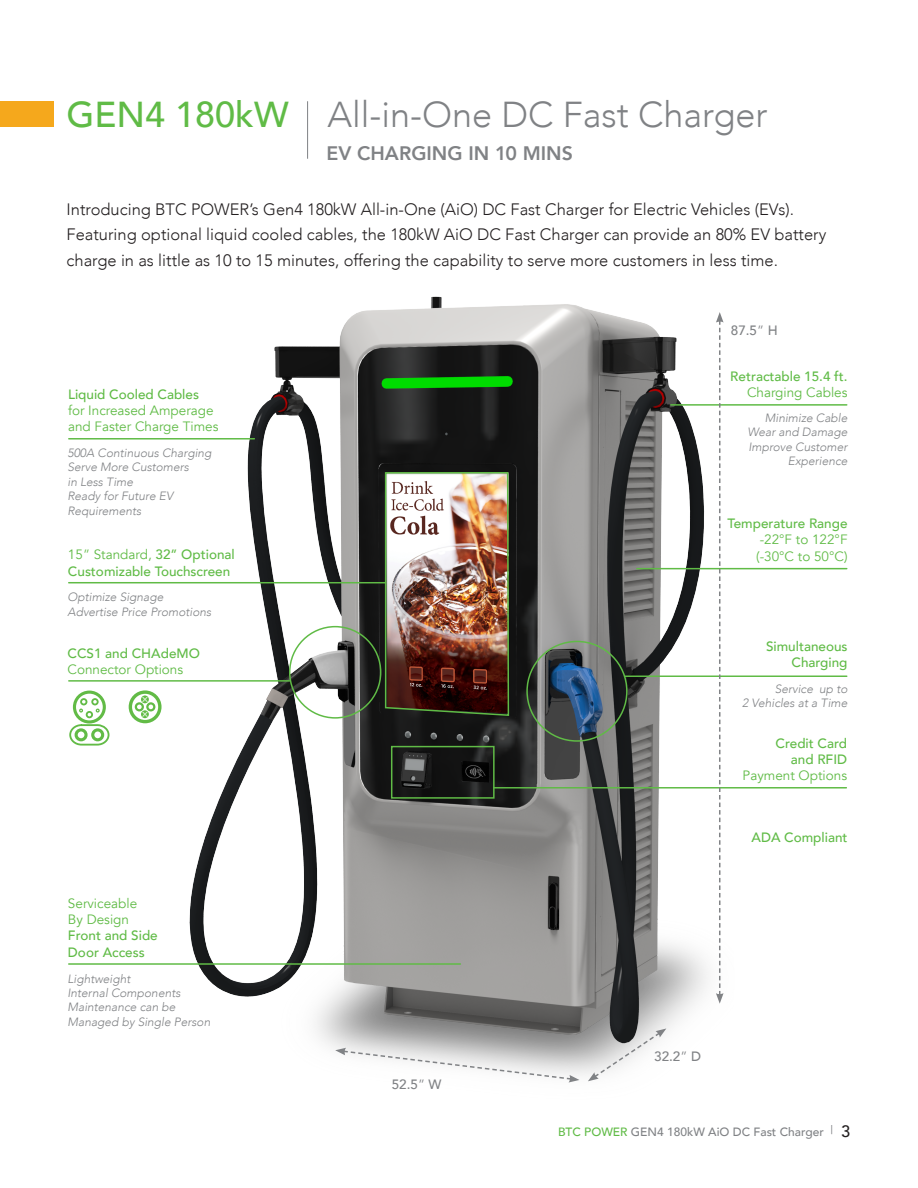
<style>
.page{position:relative;width:918px;height:1188px;background:#fff}
.page>*{position:absolute;margin:0;border:0;box-sizing:border-box;transform-origin:0 0}
.t1{font:300 36px "Avenir";color:#808285}
.t2{font:800 19.5px "Avenir";color:#808285}
.t3{font:300 16.5px/25.5px "Avenir";color:#231f20}
.t4{font:500 16.5px "Avenir";color:#231f20}
.t5{font:500 13.5px/16.2px "Avenir";color:#60bb46;text-align:right}
.t6{font:13.5px/16.2px "Avenir";color:#60bb46}
.t7{font:500 13.5px "Avenir";color:#808285}
.t8{font:italic 300 12px/14.4px "Avenir";color:#808285}
.t9{font:500 12px "Avenir";color:#808285}
.s1{font-weight:500;color:#60bb46}
.s2{font-weight:300}
.s3{font-weight:500}
.s4{color:#60bb46}
.s5{font-weight:400}
</style>
<div class="page">
<div style="left:0;top:101px;width:53px;height:26px;background:#f5a81c"></div>
<img style="left:163px;top:296px;width:630px;height:786px">
<hr style="left:671px;top:404px;width:176px;height:2px;background:#60bb46">
<div style="left:526px;top:641px;width:102px;height:101px;border:2px solid #60bb46;border-radius:50%"></div>
<img style="left:384px;top:471px;width:126px;height:246px">
<hr style="left:69px;top:582px;width:317px;height:1px;background:#60bb46">
<div style="left:289px;top:626px;width:92px;height:93px;border:2px solid #60bb46;border-radius:50%"></div>
<hr style="left:69px;top:680px;width:221px;height:2px;background:#60bb46">
<hr style="left:494px;top:787px;width:352px;height:2px;background:#60bb46">
<hr style="left:69px;top:438px;width:185px;height:2px;background:#60bb46">
<div style="left:129px;top:690px;width:33px;height:33px;border:3px solid #62bb46;border-radius:50%"></div>
<div style="left:135px;top:702px;width:9px;height:9px;border:2px solid #62bb46;border-radius:50%"></div>
<div style="left:146px;top:702px;width:9px;height:9px;border:2px solid #62bb46;border-radius:50%"></div>
<svg style="left:141px;top:710px;width:8px;height:8px"></svg>
<svg style="left:141px;top:695px;width:8px;height:8px"></svg>
<svg style="left:143px;top:697px;width:4px;height:5px"></svg>
<svg style="left:143px;top:712px;width:4px;height:5px"></svg>
<hr style="left:625px;top:676px;width:222px;height:1px;background:#60bb46">
<div style="left:391px;top:746px;width:104px;height:53px;border:2px solid #60bb46"></div>
<hr style="left:637px;top:568px;width:210px;height:1px;background:#60bb46">
<svg style="left:716px;top:312px;width:8px;height:692px"></svg>
<svg style="left:588px;top:1028px;width:78px;height:53px"></svg>
<svg style="left:335px;top:1048px;width:244px;height:35px"></svg>
<hr style="left:69px;top:963px;width:391px;height:2px;background:#60bb46">
<div style="left:73px;top:691px;width:33px;height:33px;border:3px solid #62bb46;border-radius:50%"></div>
<div style="left:80px;top:698px;width:7px;height:7px;border:2px solid #62bb46;border-radius:50%"></div>
<div style="left:91px;top:698px;width:8px;height:7px;border:2px solid #62bb46;border-radius:50%"></div>
<div style="left:86px;top:711px;width:7px;height:7px;border:2px solid #62bb46;border-radius:50%"></div>
<svg style="left:79px;top:709px;width:4px;height:4px"></svg>
<svg style="left:96px;top:709px;width:4px;height:4px"></svg>
<svg style="left:69px;top:723px;width:41px;height:23px"></svg>
<hr style="left:307px;top:101px;width:1px;height:58px;background:#808285">
<p class="t1" style="left:67px;top:93px;width:703px"><span class="s1">GEN4 180kW</span> All-in-One DC Fast Charger</p>
<p class="t2" style="left:326px;top:138px;width:248px">EV CHARGING IN 10 MINS</p>
<p class="t3" style="left:67px;top:197px;width:761px">Introducing BTC POWER’s Gen4 180kW All-in-One (AiO) DC Fast Charger for Electric Vehicles (EVs).<br>Featuring optional liquid cooled cables, the 180kW AiO DC Fast Charger can provide an 80% EV battery charge in as little as 10 to 15 minutes, offering the capability to serve more customers in less time.</p>
<p class="t5" style="left:68px;top:385px;width:133px">Liquid Cooled Cables</p>
<p class="t6" style="left:68px;top:403px;width:147px">for Increased Amperage</p>
<p class="t6" style="left:68px;top:419px;width:152px">and Faster Charge Times</p>
<p class="t8" style="left:68px;top:446px;width:146px">500A Continuous Charging</p>
<p class="t8" style="left:68px;top:460px;width:123px">Serve More Customers in Less Time<br>Ready for Future EV<br>Requirements</p>
<p class="t6" style="left:68px;top:547px;width:168px">15<span class="s2">”</span> Standard, <span class="s3">32” Optional</span></p>
<p class="t5" style="left:68px;top:562px;width:164px">Customizable Touchscreen</p>
<p class="t8" style="left:68px;top:590px;width:98px">Optimize Signage</p>
<p class="t8" style="left:68px;top:604px;width:145px">Advertise Price Promotions</p>
<p class="t5" style="left:68px;top:644px;width:134px">CCS1 and CHAdeMO</p>
<p class="t6" style="left:68px;top:661px;width:117px">Connector Options</p>
<p class="t6" style="left:68px;top:896px;width:71px">Serviceable<br>By Design</p>
<p class="t5" style="left:68px;top:927px;width:91px;text-align:left">Front and Side<br>Door Access</p>
<p class="t8" style="left:68px;top:971px;width:114px">Lightweight<br>Internal Components</p>
<p class="t8" style="left:68px;top:1000px;width:144px">Maintenance can be<br>Managed by Single Person</p>
<p class="t7" style="left:392px;top:1072px;width:51px">52.5<span class="s2">”</span> W</p>
<p class="t7" style="left:731px;top:319px;width:49px">87.5<span class="s2">”</span> H</p>
<p class="t5" style="left:730px;top:367px;width:119px">Retractable 15.4 ft.</p>
<p class="t6" style="left:747px;top:385px;width:102px">Charging Cables</p>
<p class="t8" style="left:747px;top:411px;width:102px;text-align:right">Minimize Cable<br>Wear and Damage</p>
<p class="t8" style="left:748px;top:440px;width:101px;text-align:right">Improve Customer<br>Experience</p>
<p class="t5" style="left:727px;top:515px;width:122px">Temperature Range</p>
<p class="t6" style="left:760px;top:532px;width:89px">-22<span class="s2">°</span>F to 122<span class="s2">°</span>F</p>
<p class="t6" style="left:756px;top:548px;width:93px">(-30<span class="s2">°</span>C to 50<span class="s2">°</span>C)</p>
<p class="t5" style="left:766px;top:638px;width:83px">Simultaneous<br>Charging</p>
<p class="t8" style="left:742px;top:681px;width:107px;text-align:right">Service up to<br>2 Vehicles at a Time</p>
<p class="t5" style="left:776px;top:734px;width:73px">Credit Card and RFID</p>
<p class="t6" style="left:743px;top:768px;width:106px">Payment Options</p>
<p class="t5" style="left:752px;top:828px;width:98px">ADA Compliant</p>
<p class="t7" style="left:654px;top:1045px;width:49px">32.2<span class="s2">”</span> D</p>
<p class="t9" style="left:558px;top:1121px;width:277px"><span class="s4">BTC POWER</span> GEN4 180kW AiO DC Fast Charger <span class="s5">|</span></p>
<h3 class="t4" style="left:841px;top:1117px;width:11px">3</h3>
</div>
